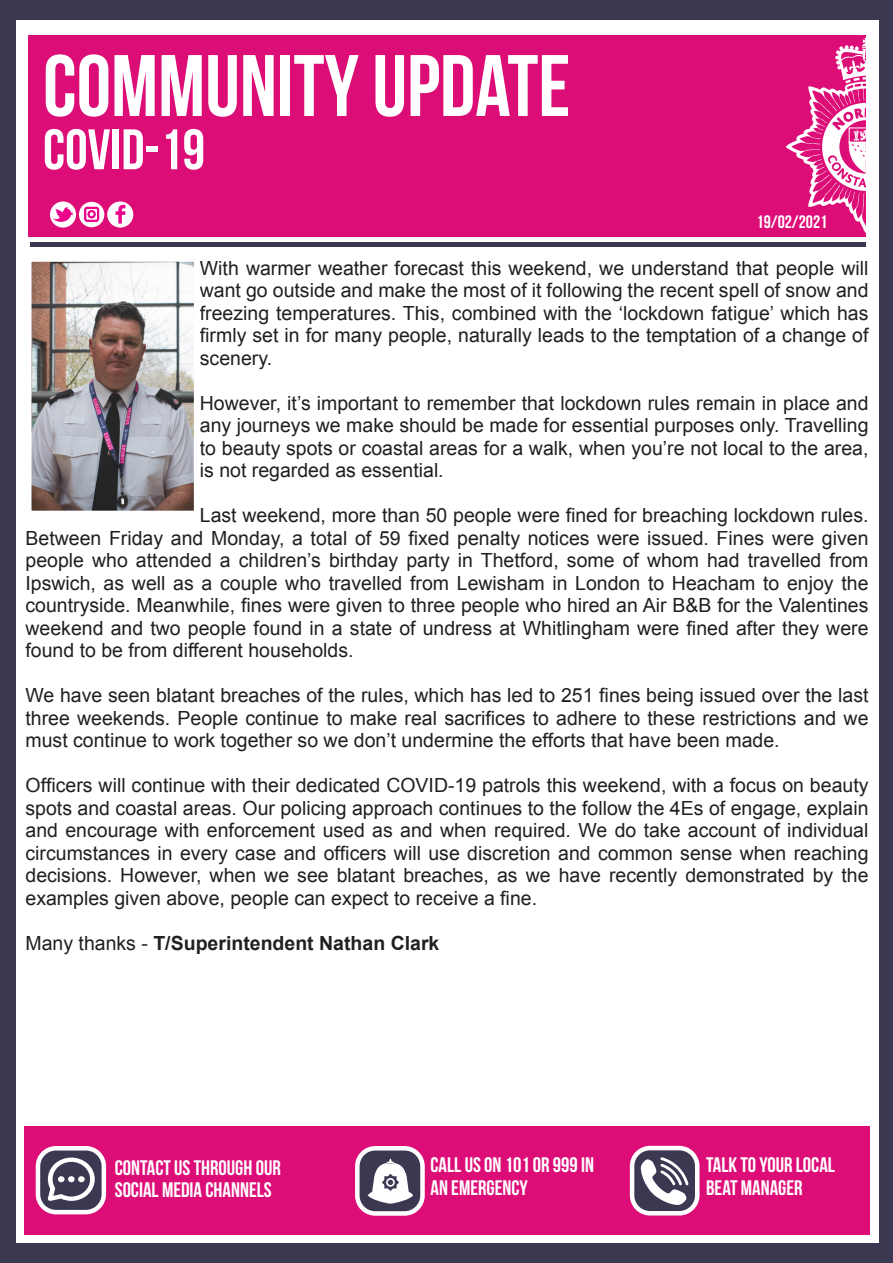
<style>
.page{position:relative;width:893px;height:1263px;background:#fff}
.page>*{position:absolute;margin:0;border:0;box-sizing:border-box;transform-origin:0 0}
.t1{font:87px "Bebas Neue";color:#fff}
.t2{font:57px "Bebas Neue";color:#fff}
.t3{font:21px/22.5px "Bebas Neue";color:#fff}
.t4{font:19.5px/22.5px "Arial";color:#231f20;text-align:justify}
.t5{font:700 19.5px "Arial";color:#231f20}
.t6{font:18px "Bebas Neue";color:#fff}
.s1{font-weight:400}
</style>
<div class="page">
<div style="left:1px;top:0;width:892px;height:1263px;background:#3b3852"></div>
<div style="left:16px;top:20px;width:863px;height:1222px;background:#fff"></div>
<div style="left:30px;top:242px;width:836px;height:5px;background:#3b3852"></div>
<div style="left:28px;top:35px;width:838px;height:202px;background:#dd0d78"></div>
<div style="left:24px;top:1126px;width:846px;height:108px;background:#dd0d78"></div>
<div style="left:38px;top:1148px;width:66px;height:64px;background:#3b3852;border-radius:18px"></div>
<div style="left:36px;top:1146px;width:70px;height:68px;border:4px solid #fff;border-radius:18px"></div>
<svg style="left:47px;top:1157px;width:48px;height:44px"></svg>
<div style="left:58px;top:1176px;width:7px;height:6px;background:#fff;border-radius:50%"></div>
<div style="left:68px;top:1176px;width:7px;height:6px;background:#fff;border-radius:50%"></div>
<div style="left:78px;top:1176px;width:7px;height:6px;background:#fff;border-radius:50%"></div>
<div style="left:357px;top:1148px;width:65px;height:65px;background:#3b3852;border-radius:18px"></div>
<div style="left:355px;top:1146px;width:70px;height:70px;border:4px solid #fff;border-radius:18px"></div>
<svg style="left:368px;top:1158px;width:45px;height:46px"></svg>
<div style="left:632px;top:1148px;width:65px;height:65px;background:#3b3852;border-radius:18px"></div>
<div style="left:630px;top:1146px;width:69px;height:69px;border:4px solid #fff;border-radius:18px"></div>
<svg style="left:641px;top:1157px;width:48px;height:48px"></svg>
<svg style="left:107px;top:201px;width:26px;height:27px"></svg>
<svg style="left:116px;top:205px;width:9px;height:19px"></svg>
<svg style="left:50px;top:201px;width:26px;height:27px"></svg>
<svg style="left:52px;top:207px;width:22px;height:18px"></svg>
<div style="left:79px;top:202px;width:25px;height:25px;background:#fff;border-radius:50%"></div>
<svg style="left:84px;top:206px;width:16px;height:16px"></svg>
<img style="left:33px;top:263px;width:160px;height:247px">
<div style="left:26px;top:256px;width:174px;height:261px;border:6px solid #fff"></div>
<svg style="left:786px;top:38px;width:80px;height:195px"></svg>
<p class="t1" style="left:43px;top:38px;width:529px">COMMUNITY UPDATE</p>
<p class="t2" style="left:43px;top:118px;width:164px">COVID-19</p>
<p class="t6" style="left:756px;top:212px;width:72px">19/02/2021</p>
<p class="t4" style="left:200px;top:257px;width:670px">With warmer weather forecast this weekend, we understand that people will want go outside and make the most of it following the recent spell of snow and freezing temperatures. This, combined with the ‘lockdown fatigue’ which has firmly set in for many people, naturally leads to the temptation of a change of scenery.</p>
<p class="t4" style="left:200px;top:392px;width:670px">However, it’s important to remember that lockdown rules remain in place and any journeys we make should be made for essential purposes only. Travelling to beauty spots or coastal areas for a walk, when you’re not local to the area, is not regarded as essential.</p>
<p class="t4" style="left:26px;top:504px;width:844px;text-indent:174px">Last weekend, more than 50 people were fined for breaching lockdown rules.<br>Between Friday and Monday, a total of 59 fixed penalty notices were issued. Fines were given people who attended a children’s birthday party in Thetford, some of whom had travelled from Ipswich, as well as a couple who travelled from Lewisham in London to Heacham to enjoy the countryside. Meanwhile, fines were given to three people who hired an Air B&amp;B for the Valentines weekend and two people found in a state of undress at Whitlingham were fined after they were found to be from different households.</p>
<p class="t4" style="left:26px;top:684px;width:844px">We have seen blatant breaches of the rules, which has led to 251 fines being issued over the last three weekends. People continue to make real sacrifices to adhere to these restrictions and we must continue to work together so we don’t undermine the efforts that have been made.</p>
<p class="t4" style="left:26px;top:774px;width:844px">Officers will continue with their dedicated COVID-19 patrols this weekend, with a focus on beauty spots and coastal areas. Our policing approach continues to the follow the 4Es of engage, explain and encourage with enforcement used as and when required. We do take account of individual circumstances in every case and officers will use discretion and common sense when reaching decisions. However, when we see blatant breaches, as we have recently demonstrated by the examples given above, people can expect to receive a fine.</p>
<p class="t5" style="left:26px;top:930px;width:415px"><span class="s1">Many thanks -</span> T/Superintendent Nathan Clark</p>
<p class="t3" style="left:115px;top:1156px;width:167px">CONTACT US THROUGH OUR<br>SOCIAL MEDIA CHANNELS</p>
<p class="t3" style="left:431px;top:1154px;width:165px">CALL US ON 101 OR 999 IN<br>AN EMERGENCY</p>
<p class="t3" style="left:706px;top:1154px;width:130px">TALK TO YOUR LOCAL<br>BEAT MANAGER</p>
</div>
